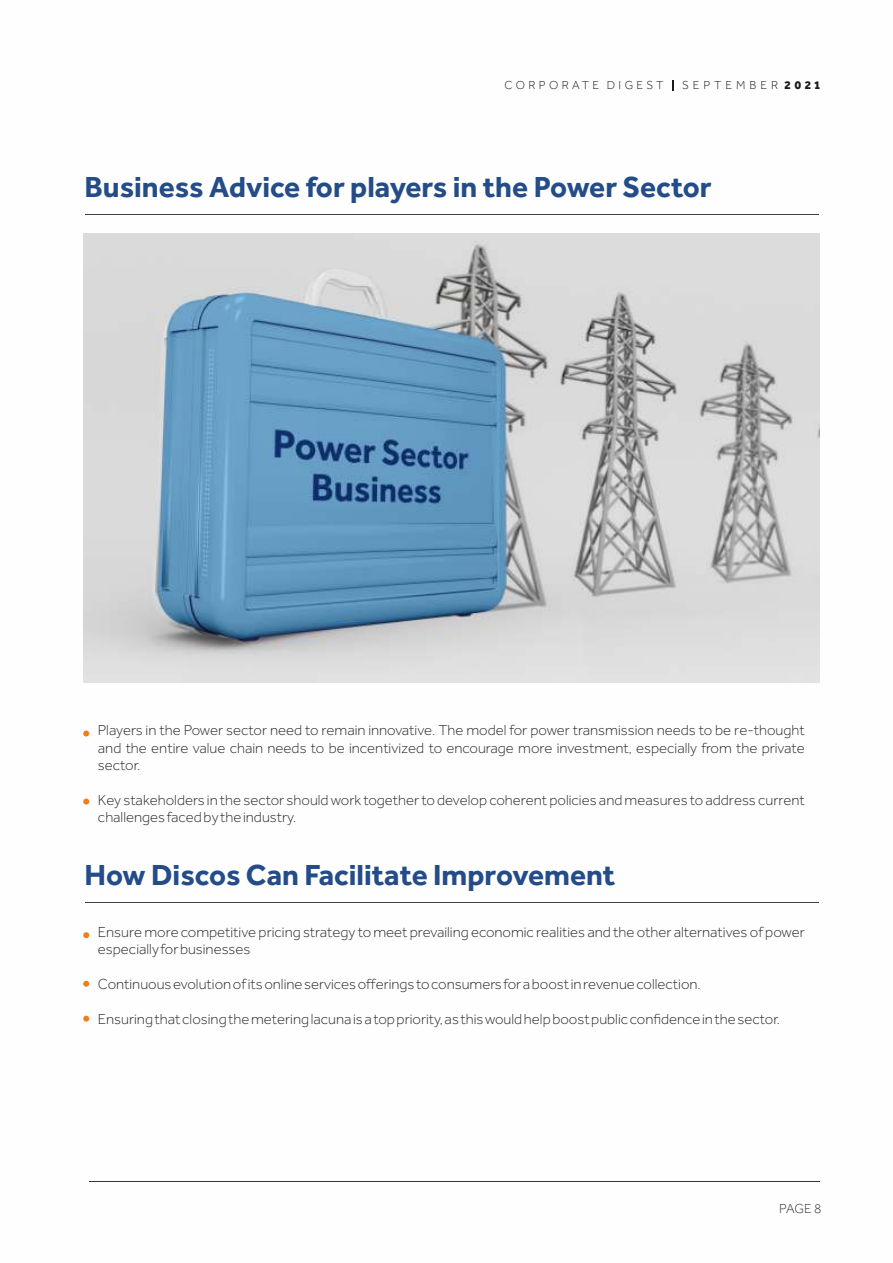
<style>
.page{position:relative;width:893px;height:1263px;background:#fff}
.page>*{position:absolute;margin:0;border:0;box-sizing:border-box;transform-origin:0 0}
.t1{font:700 30px "Effra";color:#234c89}
.t2{font:300 15px/17.4px "Effra";color:#2b2a29}
.t3{font:300 13.5px "Effra";color:#373435}
.t4{font:300 12px "Effra";letter-spacing:.28em;color:#1c1b17}
.t5{font:300 12px "Effra";letter-spacing:.33em;color:#1c1b17}
.s1{font-weight:800}
</style>
<div class="page">
<hr style="left:90px;top:1181px;width:730px;height:1px;background:#373435">
<hr style="left:85px;top:214px;width:734px;height:1px;background:#434242">
<svg style="left:83px;top:730px;width:6px;height:6px"></svg>
<svg style="left:83px;top:798px;width:6px;height:6px"></svg>
<hr style="left:85px;top:902px;width:734px;height:1px;background:#434242">
<svg style="left:83px;top:932px;width:6px;height:6px"></svg>
<svg style="left:83px;top:981px;width:6px;height:6px"></svg>
<svg style="left:83px;top:1016px;width:6px;height:6px"></svg>
<img style="left:83px;top:233px;width:737px;height:449px">
<p class="t4" style="left:504px;top:80px;width:161px">CORPORATE DIGEST</p>
<p class="t5" style="left:682px;top:80px;width:140px">SEPTEMBER <span class="s1">2021</span></p>
<h1 class="t1" style="left:84px;top:177px;width:629px">Business Advice for players in the Power Sector</h1>
<p class="t2" style="left:98px;top:722px;width:708px;text-align:justify">Players in the Power sector need to remain innovative. The model for power transmission needs to be re-thought and the entire value chain needs to be incentivized to encourage more investment, especially from the private sector.</p>
<p class="t2" style="left:98px;top:792px;width:708px">Key stakeholders in the sector should work together to develop coherent policies and measures to address current challenges faced by the industry.</p>
<h1 class="t1" style="left:84px;top:865px;width:533px">How Discos Can Facilitate Improvement</h1>
<p class="t2" style="left:98px;top:924px;width:708px">Ensure more competitive pricing strategy to meet prevailing economic realities and the other alternatives of power especially for businesses</p>
<p class="t2" style="left:98px;top:976px;width:604px">Continuous evolution of its online services offerings to consumers for a boost in revenue collection.</p>
<p class="t2" style="left:98px;top:1011px;width:684px">Ensuring that closing the metering lacuna is a top priority, as this would help boost public confidence in the sector.</p>
<p class="t3" style="left:779px;top:1202px;width:44px">PAGE 8</p>
</div>
